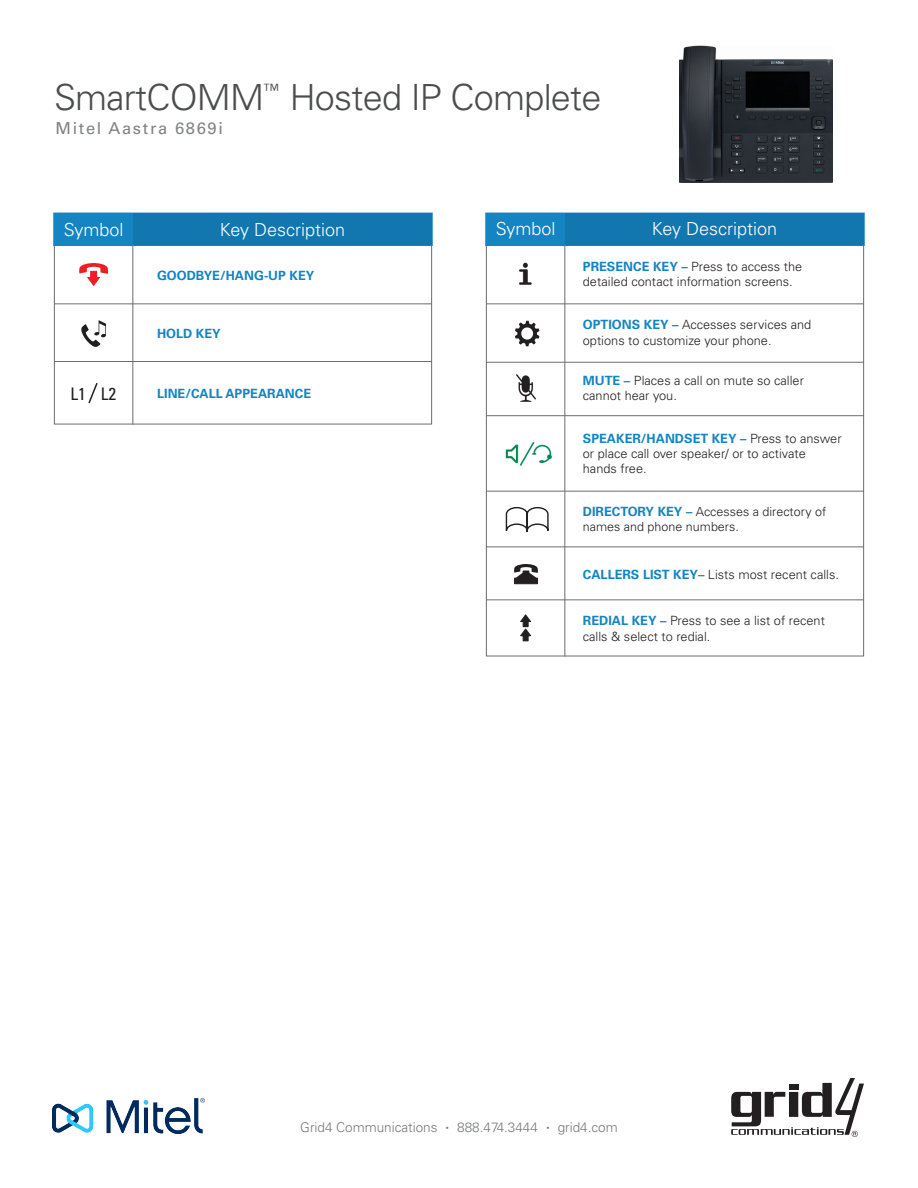
<style>
.page{position:relative;width:918px;height:1188px;background:#fff}
.page>*{position:absolute;margin:0;border:0;box-sizing:border-box;transform-origin:0 0}
.t1{font:300 36px "Univers LT Std";letter-spacing:-.02em;color:#4b4c4d}
.t2{font:300 18px "Univers LT Std";color:#fff}
.t3{font:condensed 17.4px "Univers LT Std";color:#231f20}
.t4{font:16.5px "Univers LT Std";letter-spacing:.1em;color:#808285}
.t5{font:300 13.5px "Univers LT Std";color:#76787b}
.t6{font:300 12.75px/15.3px "Univers LT Std";color:#231f20}
.t7{font:700 12.75px "Univers LT Std";color:#1584c2}
.t8{font:300 12.6px/15px "Univers LT Std";color:#231f20}
.s1{font-weight:700;color:#1584c2}
.s2{font-weight:700;font-size:12.75px;color:#1584c2}
.s3{font-size:6px}
</style>
<div class="page">
<svg style="left:731px;top:1078px;width:133px;height:59px"></svg>
<img style="left:53px;top:1098px;width:152px;height:36px">
<img style="left:679px;top:46px;width:154px;height:136px">
<hr style="left:564px;top:232px;width:1px;height:424px;background:#6c6d70">
<div style="left:485px;top:213px;width:380px;height:33px;background:#1584c2"></div>
<hr style="left:486px;top:303px;width:378px;height:1px;background:#6c6d70">
<hr style="left:486px;top:362px;width:378px;height:1px;background:#6c6d70">
<hr style="left:486px;top:415px;width:378px;height:1px;background:#6c6d70">
<hr style="left:486px;top:491px;width:378px;height:1px;background:#6c6d70">
<hr style="left:486px;top:546px;width:378px;height:1px;background:#6c6d70">
<hr style="left:486px;top:599px;width:378px;height:1px;background:#6c6d70">
<div style="left:565px;top:213px;width:299px;height:32px;background:#1377af"></div>
<hr style="left:132px;top:232px;width:1px;height:192px;background:#6c6d70">
<div style="left:54px;top:241px;width:378px;height:183px;border:1px solid #6c6d70"></div>
<div style="left:53px;top:213px;width:380px;height:33px;background:#1584c2"></div>
<hr style="left:54px;top:303px;width:378px;height:1px;background:#6c6d70">
<hr style="left:54px;top:361px;width:378px;height:1px;background:#6c6d70">
<div style="left:133px;top:213px;width:299px;height:32px;background:#1377af"></div>
<svg style="left:79px;top:263px;width:30px;height:23px"></svg>
<svg style="left:81px;top:320px;width:25px;height:27px"></svg>
<svg style="left:515px;top:321px;width:24px;height:25px"></svg>
<svg style="left:514px;top:564px;width:24px;height:20px"></svg>
<svg style="left:520px;top:614px;width:11px;height:27px"></svg>
<svg style="left:505px;top:507px;width:44px;height:24px"></svg>
<hr style="left:526px;top:512px;width:2px;height:20px;background:#231f20">
<img style="left:516px;top:374px;width:20px;height:28px">
<img style="left:505px;top:442px;width:48px;height:24px">
<svg style="left:88px;top:383px;width:10px;height:21px"></svg>
<img style="left:519px;top:262px;width:13px;height:23px">
<h1 class="t1" style="left:54px;top:76px;width:549px">SmartCOMM<sup>™</sup> Hosted IP Complete</h1>
<p class="t4" style="left:56px;top:119px;width:169px">Mitel Aastra 6869i</p>
<p class="t2" style="left:64px;top:218px;width:61px">Symbol</p>
<p class="t2" style="left:220px;top:219px;width:127px">Key Description</p>
<p class="t7" style="left:157px;top:268px;width:159px">GOODBYE/HANG-UP KEY</p>
<p class="t7" style="left:157px;top:326px;width:65px">HOLD KEY</p>
<h3 class="t3" style="left:71px;top:382px;width:47px">L1 L2</h3>
<p class="t7" style="left:157px;top:386px;width:156px">LINE/CALL APPEARANCE</p>
<p class="t2" style="left:496px;top:218px;width:61px">Symbol</p>
<p class="t2" style="left:652px;top:218px;width:127px">Key Description</p>
<p class="t6" style="left:583px;top:259px;width:221px"><span class="s1">PRESENCE KEY –</span> Press to access the detailed contact information screens.</p>
<p class="t6" style="left:583px;top:317px;width:230px"><span class="s1">OPTIONS KEY –</span> Accesses services and options to customize your phone.</p>
<p class="t6" style="left:583px;top:373px;width:223px"><span class="s1">MUTE –</span> Places a call on mute so caller cannot hear you.</p>
<p class="t6" style="left:583px;top:431px;width:260px"><span class="s1">SPEAKER/HANDSET KEY –</span> Press to answer or place call over speaker/ or to activate hands free.</p>
<p class="t8" style="left:583px;top:504px;width:245px"><span class="s2">DIRECTORY KEY –</span> Accesses a directory of names and phone numbers.</p>
<p class="t6" style="left:583px;top:566px;width:258px"><span class="s1">CALLERS LIST KEY–</span> Lists most recent calls.</p>
<p class="t6" style="left:583px;top:613px;width:244px"><span class="s1">REDIAL KEY –</span> Press to see a list of recent calls &amp; select to redial.</p>
<p class="t5" style="left:300px;top:1119px;width:139px">Grid4 Communications</p>
<p class="t5" style="left:446px;top:1119px;width:94px"><span class="s3">•</span> 888.474.3444</p>
<p class="t5" style="left:546px;top:1119px;width:73px"><span class="s3">•</span> grid4.com</p>
</div>
